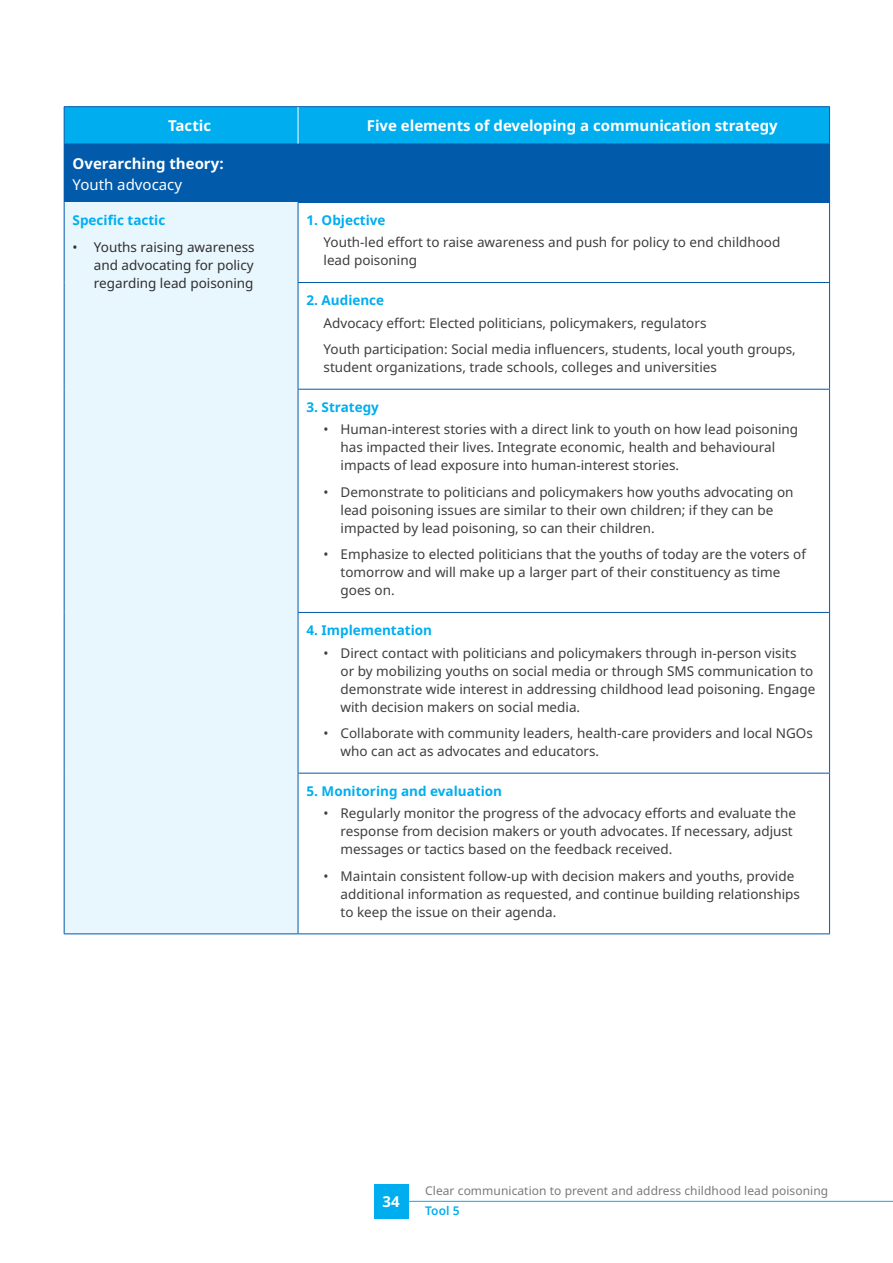
<style>
.page{position:relative;width:893px;height:1263px;background:#fff}
.page>*{position:absolute;margin:0;border:0;box-sizing:border-box;transform-origin:0 0}
.t1{font:700 15px "Noto Sans";color:#fff}
.t2{font:15px "Noto Sans";color:#fff}
.t3{font:13.5px/18px "Noto Sans";color:#3e3e3f}
.t4{font:700 13.5px "Noto Sans";color:#00aeef}
.t5{font:13.5px/18px "Noto Sans";color:#312f30;text-align:justify}
.t6{font:12px "Noto Sans";letter-spacing:.005em;color:#787a79}
.t7{font:600 12px "Noto Sans";color:#00aeef}
</style>
<div class="page">
<div style="left:65px;top:107px;width:764px;height:37px;background:#00aeef"></div>
<div style="left:64px;top:144px;width:766px;height:58px;background:#015aaa"></div>
<div style="left:64px;top:202px;width:234px;height:732px;background:#e8f6fd"></div>
<hr style="left:64px;top:106px;width:234px;height:1px;background:#015aaa">
<hr style="left:64px;top:107px;width:1px;height:37px;background:#015aaa">
<hr style="left:298px;top:106px;width:532px;height:1px;background:#015aaa">
<hr style="left:829px;top:107px;width:1px;height:37px;background:#015aaa">
<hr style="left:64px;top:202px;width:1px;height:80px;background:#015aaa">
<hr style="left:298px;top:202px;width:1px;height:80px;background:#015aaa">
<hr style="left:829px;top:202px;width:1px;height:80px;background:#015aaa">
<hr style="left:64px;top:282px;width:1px;height:107px;background:#015aaa">
<hr style="left:298px;top:283px;width:1px;height:106px;background:#015aaa">
<hr style="left:829px;top:283px;width:1px;height:106px;background:#015aaa">
<hr style="left:64px;top:389px;width:1px;height:223px;background:#015aaa">
<hr style="left:298px;top:390px;width:1px;height:222px;background:#015aaa">
<hr style="left:829px;top:390px;width:1px;height:222px;background:#015aaa">
<hr style="left:64px;top:612px;width:1px;height:161px;background:#015aaa">
<hr style="left:298px;top:613px;width:1px;height:160px;background:#015aaa">
<hr style="left:829px;top:613px;width:1px;height:160px;background:#015aaa">
<hr style="left:64px;top:773px;width:1px;height:160px;background:#015aaa">
<hr style="left:298px;top:773px;width:1px;height:160px;background:#015aaa">
<hr style="left:829px;top:773px;width:1px;height:160px;background:#015aaa">
<hr style="left:298px;top:282px;width:532px;height:1px;background:#015aaa">
<hr style="left:298px;top:389px;width:532px;height:1px;background:#015aaa">
<hr style="left:298px;top:612px;width:532px;height:1px;background:#015aaa">
<hr style="left:298px;top:773px;width:532px;height:1px;background:#015aaa">
<hr style="left:64px;top:933px;width:234px;height:1px;background:#015aaa">
<hr style="left:298px;top:933px;width:532px;height:1px;background:#015aaa">
<hr style="left:298px;top:107px;width:1px;height:37px;background:#fff">
<div style="left:374px;top:1184px;width:34px;height:34px;background:#00aeef"></div>
<hr style="left:408px;top:1201px;width:485px;height:1px;background:#00aeef">
<p class="t1" style="left:168px;top:115px;width:45px">Tactic</p>
<p class="t1" style="left:367px;top:115px;width:412px">Five elements of developing a communication strategy</p>
<p class="t1" style="left:73px;top:152px;width:152px">Overarching theory:</p>
<p class="t2" style="left:73px;top:173px;width:111px">Youth advocacy</p>
<p class="t4" style="left:73px;top:211px;width:94px">Specific tactic</p>
<p class="t5" style="left:94px;top:238px;width:162px;text-indent:-21px">• Youths raising awareness and advocating for policy regarding lead poisoning</p>
<p class="t4" style="left:307px;top:211px;width:81px">1. Objective</p>
<p class="t3" style="left:324px;top:234px;width:458px">Youth-led effort to raise awareness and push for policy to end childhood lead poisoning</p>
<p class="t4" style="left:307px;top:291px;width:79px">2. Audience</p>
<p class="t3" style="left:324px;top:314px;width:384px">Advocacy effort: Elected politicians, policymakers, regulators</p>
<p class="t3" style="left:324px;top:341px;width:474px">Youth participation: Social media influencers, students, local youth groups, student organizations, trade schools, colleges and universities</p>
<p class="t4" style="left:307px;top:398px;width:74px">3. Strategy</p>
<p class="t3" style="left:341px;top:421px;width:459px;text-indent:-17px">• Human-interest stories with a direct link to youth on how lead poisoning has impacted their lives. Integrate economic, health and behavioural impacts of lead exposure into human-interest stories.</p>
<p class="t3" style="left:341px;top:483px;width:455px;text-indent:-17px">• Demonstrate to politicians and policymakers how youths advocating on lead poisoning issues are similar to their own children; if they can be impacted by lead poisoning, so can their children.</p>
<p class="t3" style="left:341px;top:546px;width:467px;text-indent:-17px">• Emphasize to elected politicians that the youths of today are the voters of tomorrow and will make up a larger part of their constituency as time goes on.</p>
<p class="t4" style="left:307px;top:621px;width:127px">4. Implementation</p>
<p class="t3" style="left:341px;top:644px;width:476px;text-indent:-17px">• Direct contact with politicians and policymakers through in-person visits<br>or by mobilizing youths on social media or through SMS communication to demonstrate wide interest in addressing childhood lead poisoning. Engage with decision makers on social media.</p>
<p class="t3" style="left:341px;top:725px;width:474px;text-indent:-17px">• Collaborate with community leaders, health-care providers and local NGOs who can act as advocates and educators.</p>
<p class="t4" style="left:307px;top:782px;width:197px">5. Monitoring and evaluation</p>
<p class="t3" style="left:341px;top:805px;width:457px;text-indent:-17px">• Regularly monitor the progress of the advocacy efforts and evaluate the response from decision makers or youth advocates. If necessary, adjust messages or tactics based on the feedback received.</p>
<p class="t3" style="left:341px;top:867px;width:461px;text-indent:-17px">• Maintain consistent follow-up with decision makers and youths, provide additional information as requested, and continue building relationships to keep the issue on their agenda.</p>
<p class="t1" style="left:383px;top:1190px;width:19px">34</p>
<p class="t6" style="left:425px;top:1182px;width:404px">Clear communication to prevent and address childhood lead poisoning</p>
<p class="t7" style="left:425px;top:1202px;width:36px">Tool 5</p>
</div>
